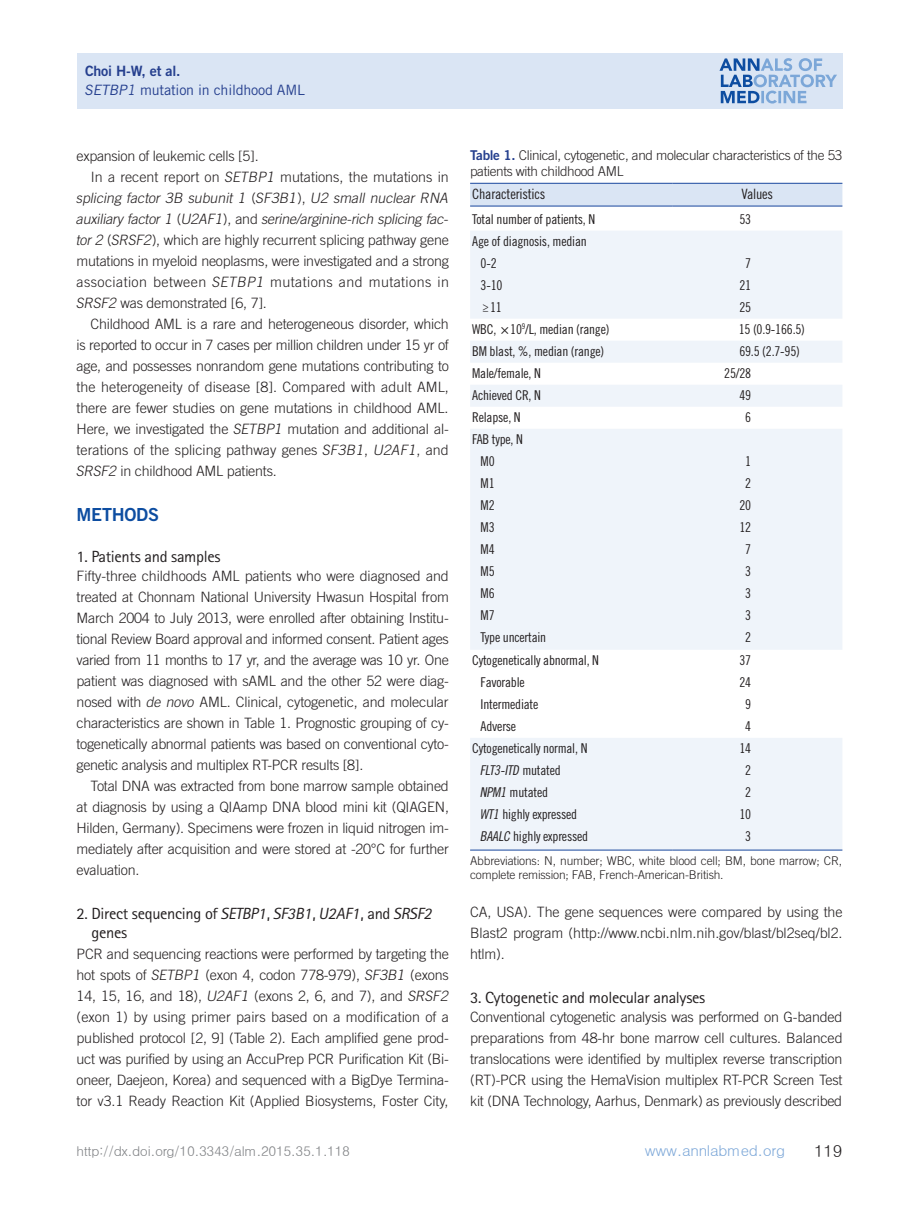
<style>
.page{position:relative;width:919px;height:1217px;background:#fff}
.page>*{position:absolute;margin:0;border:0;box-sizing:border-box;transform-origin:0 0}
.본문대제목{font:18px "Trade Gothic LT Std Bd 2";letter-spacing:-.015em;color:#0d4da1}
.URL{font:16.5px "Dotum";color:#231f20}
.본문중제목{font:16.2px/18.1px "Rotis Sans Serif Std";letter-spacing:-.02em;color:#231f20}
.URL-2{font:15px "Dotum";letter-spacing:-.02em;color:#7ca7d8}
.본문{font:300 14.25px/21px "Trade Gothic LT Std";letter-spacing:-.015em;color:#231f20;text-align:justify}
.하시라제목{font:14.25px "Trade Gothic LT Std";letter-spacing:-.015em;color:#253f8e}
.표머리글{font:14.25px "Trade Gothic LT Std Cn 18";letter-spacing:-.015em;color:#231f20}
.하시라이름{font:14.25px "Trade Gothic LT Std Bd 2";letter-spacing:-.015em;color:#253f8e}
.표본문{font:13.5px "Trade Gothic LT Std Cn 18";letter-spacing:-.015em;color:#231f20}
.표제목_그림설명{font:300 13.5px/16.2px "Trade Gothic LT Std";letter-spacing:-.025em;color:#231f20}
.t1{font:13.5px "Dotum";letter-spacing:-.03em;color:#808285}
.표본문-2{font:italic 13.5px "Trade Gothic LT Std Cn 18";color:#231f20}
.표_그림_주석{font:300 12px/14.4px "Trade Gothic LT Std";letter-spacing:-.015em;color:#231f20}
.s1{font-style:italic}
.s2{font-family:"Trade Gothic LT Std Bd 2";font-weight:400;color:#253f8e}
.s3{font-style:normal}
</style>
<div class="page">
<div style="left:77px;top:53px;width:765px;height:55px;background:#dae5f4"></div>
<svg style="left:719px;top:58px;width:118px;height:45px"></svg>
<div style="left:470px;top:184px;width:372px;height:22px;background:#dae5f4"></div>
<svg style="left:470px;top:231px;width:372px;height:618px;fill:#eff4fa"></svg>
<hr style="left:470px;top:183px;width:202px;height:1px;background:#18469d">
<hr style="left:672px;top:183px;width:170px;height:1px;background:#18469d">
<hr style="left:470px;top:206px;width:202px;height:1px;background:#18469d">
<hr style="left:672px;top:206px;width:170px;height:1px;background:#18469d">
<hr style="left:470px;top:849px;width:202px;height:1px;background:#18469d">
<hr style="left:672px;top:849px;width:170px;height:1px;background:#18469d">
<p class="하시라이름" style="left:85px;top:62px;width:97px">Choi H-W, et al.</p>
<p class="하시라제목" style="left:84px;top:82px;width:222px"><span class="s1">SETBP1</span> mutation in childhood AML</p>
<p class="본문" style="left:77px;top:145px;width:183px">expansion of leukemic cells [5].</p>
<p class="본문" style="left:76px;top:166px;width:376px;text-align:left;text-indent:15px">In a recent report on <span class="s1">SETBP1</span> mutations, the mutations in <span class="s1">splicing factor 3B subunit 1</span> (<span class="s1">SF3B1</span>) , <span class="s1">U2 small nuclear RNA auxiliary factor 1</span> (<span class="s1">U2AF1</span>) , a n d <span class="s1">serine/arginine-rich splicing fac&shy;tor2</span> (<span class="s1">SRSF2</span>), which are highly recurrent splicing pathway gene mutations in myeloid neoplasms, were investigated and a strong association between <span class="s1">SETBP1</span> mutations and mutations in <span class="s1">SRSF2</span> was demonstrated [6, 7].</p>
<p class="본문" style="left:76px;top:313px;width:374px;text-indent:15px">Childhood AML is a rare and heterogeneous disorder, which is reported to occur in 7 cases per million children under 15 yr of age, and possesses nonrandom gene mutations contributing to the heterogeneity of disease [8]. Compared with adult AML, there are fewer studies on gene mutations in childhood AML.<br>Here, we investigated the <span class="s1">SETBP1</span> mutation and additional al&shy;terations of the splicing pathway genes <span class="s1">SF3B1</span>, <span class="s1">U2AF1</span>, and <span class="s1">SRSF2</span> in childhood AML patients.</p>
<p class="본문대제목" style="left:77px;top:503px;width:84px">METHODS</p>
<p class="본문중제목" style="left:77px;top:547px;width:145px">1. Patients and samples</p>
<p class="본문" style="left:77px;top:565px;width:374px">Fifty-three childhoods AML patients who were diagnosed and treated at Chonnam National University Hwasun Hospital from March 2004 to July 2013, were enrolled after obtaining Institu&shy;tional Review Board approval and informed consent. Patient ages varied from 11 months to 17 yr, and the average was 10 yr. One patient was diagnosed with sAML and the other 52 were diag&shy;nosed with <span class="s1">de novo</span> AML. Clinical, cytogenetic, and molecular characteristics are shown in Table 1. Prognostic grouping of cy&shy;togenetically abnormal patients was based on conventional cyto&shy;genetic analysis and multiplex RT-PCR results [8].</p>
<p class="본문" style="left:77px;top:775px;width:374px;text-indent:14px">Total DNA was extracted from bone marrow sample obtained at diagnosis by using a QIAamp DNA blood mini kit (QIAGEN, Hilden, Germany). Specimens were frozen in liquid nitrogen im&shy;mediately after acquisition and were stored at -20°C for further evaluation.</p>
<p class="본문중제목" style="left:91px;top:904px;width:345px;text-indent:-15px">2. Direct sequencing of <span class="s1">SETBP1</span>, <span class="s1">SF3B1</span>, <span class="s1">U2AF1</span>, and <span class="s1">SRSF2 </span>genes</p>
<p class="본문" style="left:77px;top:943px;width:376px;text-align:left">PCR and sequencing reactions were performed by targeting the hot spots of <span class="s1">SETBP1</span> (exon 4, codon 778-979), <span class="s1">SF3B1</span> (exons 14, 15, 16, and 18), <span class="s1">U2AF1</span> (exons 2, 6, and 7), and <span class="s1">SRSF2 </span>(exon 1) by using primer pairs based on a modification of a published protocol [2, 9] (Table 2). Each amplified gene prod&shy;uct was purified by using an AccuPrep PCR Purification Kit (Bi&shy;oneer, Daejeon, Korea) and sequenced with a BigDye Termina&shy;tor v3.1 Ready Reaction Kit (Applied Biosystems, Foster City,</p>
<p class="표제목_그림설명" style="left:470px;top:147px;width:374px"><span class="s2">Table 1.</span> Clinical, cytogenetic, and molecular characteristics of the 53 patients with childhood AML</p>
<p class="표머리글" style="left:472px;top:186px;width:75px">Characteristics</p>
<p class="표머리글" style="left:741px;top:186px;width:33px">Values</p>
<p class="표본문" style="left:472px;top:211px;width:124px">Total number of patients, N</p>
<p class="표본문" style="left:739px;top:211px;width:13px">53</p>
<p class="표본문" style="left:472px;top:233px;width:116px">Age of diagnosis, median</p>
<p class="표본문" style="left:480px;top:255px;width:18px">0-2</p>
<p class="표본문" style="left:745px;top:255px;width:7px">7</p>
<p class="표본문" style="left:480px;top:277px;width:23px">3-10</p>
<p class="표본문" style="left:739px;top:277px;width:13px">21</p>
<p class="표본문" style="left:482px;top:299px;width:21px">≥11</p>
<p class="표본문" style="left:739px;top:299px;width:13px">25</p>
<p class="표본문" style="left:472px;top:321px;width:139px">WBC, ×10<sup>9</sup>/L, median (range)</p>
<p class="표본문" style="left:738px;top:321px;width:68px">15 (0.9-166.5)</p>
<p class="표본문" style="left:472px;top:343px;width:133px">BM blast, %, median (range)</p>
<p class="표본문" style="left:739px;top:343px;width:62px">69.5 (2.7-95)</p>
<p class="표본문" style="left:472px;top:365px;width:70px">Male/female, N</p>
<p class="표본문" style="left:724px;top:365px;width:28px">25/28</p>
<p class="표본문" style="left:472px;top:387px;width:70px">Achieved CR, N</p>
<p class="표본문" style="left:739px;top:387px;width:13px">49</p>
<p class="표본문" style="left:472px;top:409px;width:50px">Relapse, N</p>
<p class="표본문" style="left:745px;top:409px;width:7px">6</p>
<p class="표본문" style="left:472px;top:431px;width:52px">FAB type, N</p>
<p class="표본문" style="left:480px;top:453px;width:16px">M0</p>
<p class="표본문" style="left:745px;top:453px;width:7px">1</p>
<p class="표본문" style="left:480px;top:475px;width:16px">M1</p>
<p class="표본문" style="left:745px;top:475px;width:7px">2</p>
<p class="표본문" style="left:480px;top:497px;width:16px">M2</p>
<p class="표본문" style="left:739px;top:497px;width:13px">20</p>
<p class="표본문" style="left:480px;top:519px;width:16px">M3</p>
<p class="표본문" style="left:739px;top:519px;width:13px">12</p>
<p class="표본문" style="left:480px;top:541px;width:16px">M4</p>
<p class="표본문" style="left:745px;top:541px;width:7px">7</p>
<p class="표본문" style="left:480px;top:563px;width:16px">M5</p>
<p class="표본문" style="left:745px;top:563px;width:7px">3</p>
<p class="표본문" style="left:480px;top:585px;width:16px">M6</p>
<p class="표본문" style="left:745px;top:585px;width:7px">3</p>
<p class="표본문" style="left:480px;top:607px;width:16px">M7</p>
<p class="표본문" style="left:745px;top:607px;width:7px">3</p>
<p class="표본문" style="left:480px;top:629px;width:67px">Type uncertain</p>
<p class="표본문" style="left:745px;top:629px;width:7px">2</p>
<p class="표본문" style="left:472px;top:652px;width:128px">Cytogenetically abnormal, N</p>
<p class="표본문" style="left:739px;top:652px;width:13px">37</p>
<p class="표본문" style="left:480px;top:674px;width:46px">Favorable</p>
<p class="표본문" style="left:739px;top:674px;width:13px">24</p>
<p class="표본문" style="left:480px;top:696px;width:59px">Intermediate</p>
<p class="표본문" style="left:745px;top:696px;width:7px">9</p>
<p class="표본문" style="left:480px;top:718px;width:37px">Adverse</p>
<p class="표본문" style="left:745px;top:718px;width:7px">4</p>
<p class="표본문" style="left:472px;top:740px;width:117px">Cytogenetically normal, N</p>
<p class="표본문" style="left:739px;top:740px;width:13px">14</p>
<p class="표본문-2" style="left:480px;top:762px;width:82px">FLT3-ITD <span class="s3">m utated</span></p>
<p class="표본문" style="left:745px;top:762px;width:7px">2</p>
<p class="표본문" style="left:480px;top:784px;width:70px"><span class="s1">NPM1</span> mutated</p>
<p class="표본문" style="left:745px;top:784px;width:7px">2</p>
<p class="표본문" style="left:480px;top:806px;width:99px"><span class="s1">WT1</span> highly expressed</p>
<p class="표본문" style="left:739px;top:806px;width:13px">10</p>
<p class="표본문" style="left:480px;top:828px;width:110px"><span class="s1">BAALC</span> highly expressed</p>
<p class="표본문" style="left:745px;top:828px;width:7px">3</p>
<p class="표_그림_주석" style="left:470px;top:852px;width:373px">Abbreviations: N, number; WBC, white blood cell; BM, bone marrow; CR, complete remission; FAB, French-American-British.</p>
<p class="본문" style="left:470px;top:901px;width:374px">CA, USA). The gene sequences were compared by using the Blast2 program (http://www.ncbi.nlm.nih.gov/blast/bl2seq/bl2. htlm).</p>
<p class="본문중제목" style="left:470px;top:988px;width:236px">3. Cytogenetic and molecular analyses</p>
<p class="본문" style="left:470px;top:1006px;width:374px">Conventional cytogenetic analysis was performed on G-banded preparations from 48-hr bone marrow cell cultures. Balanced translocations were identified by multiplex reverse transcription (RT)-PCR using the HemaVision multiplex RT-PCR Screen Test kit (DNA Technology, Aarhus, Denmark) as previously described</p>
<p class="t1" style="left:77px;top:1143px;width:275px">http://dx.doi.org/10.3343/alm.2015.35.1.118</p>
<p class="URL-2" style="left:645px;top:1143px;width:142px">www.annlabmed.org</p>
<p class="URL" style="left:814px;top:1142px;width:30px">119</p>
</div>
